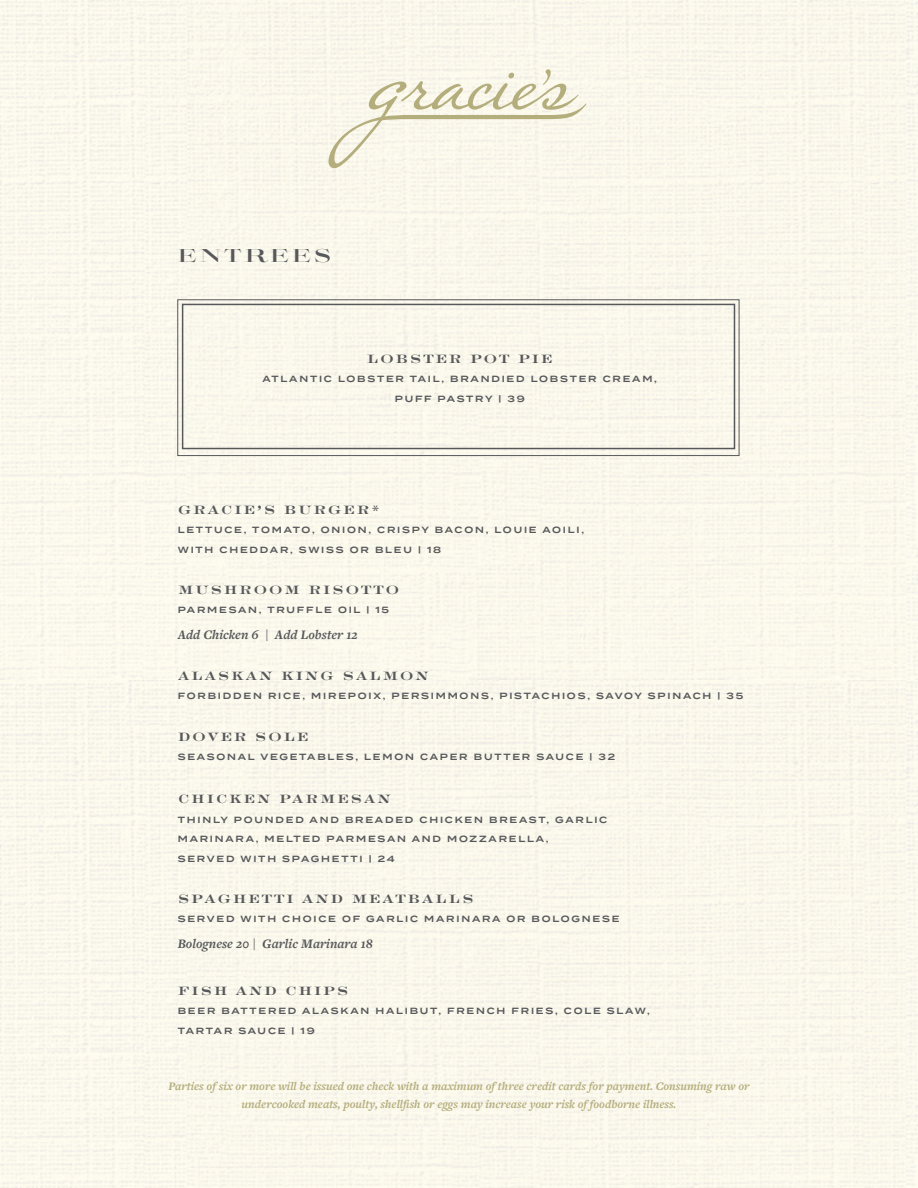
<style>
.page{position:relative;width:918px;height:1188px;background:#fff}
.page>*{position:absolute;margin:0;border:0;box-sizing:border-box;transform-origin:0 0}
.t1{font:18px "Engravers LT Std Bold Face";letter-spacing:.075em;color:#57585a}
.t2{font:900 18px "Aviano Didone";letter-spacing:.15em;color:#57585a}
.t3{font:italic 700 13.5px "Freight Text Pro";color:#57585a}
.t4{font:italic 700 12px/18px "Freight Text Pro";color:#b4ad7c;text-align:center}
.t5{font:600 9px/19.5px "Termina";letter-spacing:.2em;color:#57585a}
</style>
<div class="page">
<div style="left:178px;top:300px;width:561px;height:156px;border:1px solid #57585a"></div>
<div style="left:182px;top:304px;width:553px;height:145px;border:2px solid #57585a"></div>
<svg style="left:328px;top:69px;width:259px;height:99px;background:#f0eddd"></svg>
<p class="t2" style="left:178px;top:245px;width:155px">ENTREES</p>
<p class="t1" style="left:367px;top:349px;width:187px">LOBSTER POT PIE</p>
<p class="t5" style="left:262px;top:369px;width:396px;text-align:center">ATLANTIC LOBSTER TAIL, BRANDIED LOBSTER CREAM,<br>PUFF PASTRY | 39</p>
<p class="t1" style="left:178px;top:500px;width:204px">GRACIE’S BURGER*</p>
<p class="t5" style="left:178px;top:520px;width:408px">LETTUCE, TOMATO, ONION, CRISPY BACON, LOUIE AOILI,</p>
<p class="t5" style="left:178px;top:540px;width:265px">WITH CHEDDAR, SWISS OR BLEU | 18</p>
<p class="t1" style="left:178px;top:580px;width:223px">MUSHROOM RISOTTO</p>
<p class="t5" style="left:178px;top:600px;width:213px">PARMESAN, TRUFFLE OIL | 15</p>
<p class="t3" style="left:178px;top:625px;width:182px">Add Chicken 6 | Add Lobster 12</p>
<p class="t1" style="left:178px;top:666px;width:253px">ALASKAN KING SALMON</p>
<p class="t5" style="left:178px;top:686px;width:567px">FORBIDDEN RICE, MIREPOIX, PERSIMMONS, PISTACHIOS, SAVOY SPINACH | 35</p>
<p class="t1" style="left:178px;top:727px;width:133px">DOVER SOLE</p>
<p class="t5" style="left:178px;top:747px;width:439px">SEASONAL VEGETABLES, LEMON CAPER BUTTER SAUCE | 32</p>
<p class="t1" style="left:178px;top:790px;width:215px">CHICKEN PARMESAN</p>
<p class="t5" style="left:178px;top:810px;width:431px">THINLY POUNDED AND BREADED CHICKEN BREAST, GARLIC</p>
<p class="t5" style="left:178px;top:829px;width:372px">MARINARA, MELTED PARMESAN AND MOZZARELLA,</p>
<p class="t5" style="left:178px;top:849px;width:219px">SERVED WITH SPAGHETTI | 24</p>
<p class="t1" style="left:178px;top:889px;width:298px">SPAGHETTI AND MEATBALLS</p>
<p class="t5" style="left:178px;top:909px;width:443px">SERVED WITH CHOICE OF GARLIC MARINARA OR BOLOGNESE</p>
<p class="t3" style="left:178px;top:934px;width:197px">Bolognese 20 | Garlic Marinara 18</p>
<p class="t1" style="left:178px;top:981px;width:172px">FISH AND CHIPS</p>
<p class="t5" style="left:178px;top:1001px;width:474px">BEER BATTERED ALASKAN HALIBUT, FRENCH FRIES, COLE SLAW,<br>TARTAR SAUCE | 19</p>
<p class="t4" style="left:168px;top:1077px;width:583px">Parties of six or more will be issued one check with a maximum of three credit cards for payment. Consuming raw or undercooked meats, poulty, shellfish or eggs may increase your risk of foodborne illness.</p>
</div>
